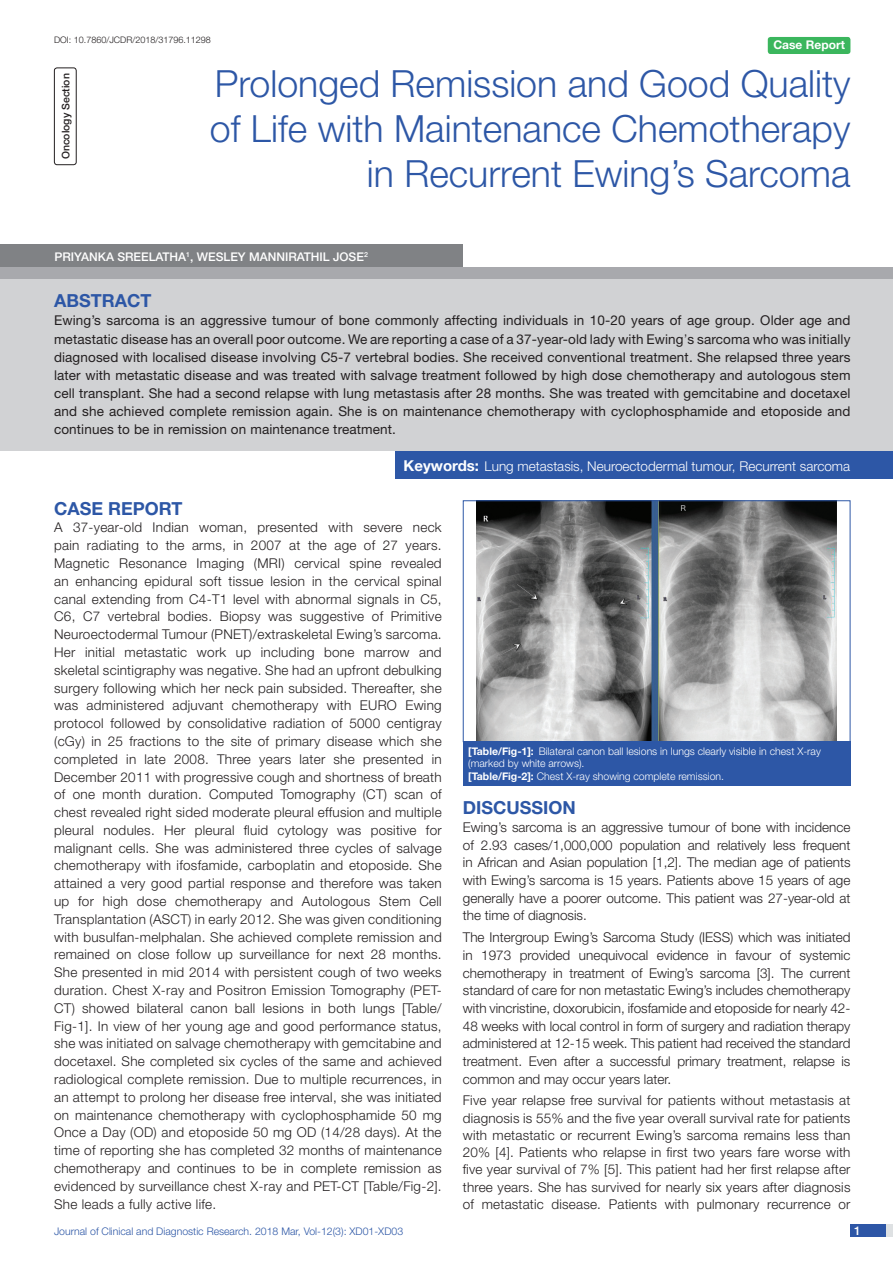
<style>
.page{position:relative;width:893px;height:1263px;background:#fff}
.page>*{position:absolute;margin:0;border:0;box-sizing:border-box;transform-origin:0 0}
.t1{font:300 37.5px/45px "Helvetica Neue";color:#2d57a6;text-align:right}
.Heading{font:700 18px "Helvetica Neue";color:#2d57a6}
.Body_text{font:300 13.5px/17.9px "Helvetica Neue";color:#231f20;text-align:justify}
.Abstract_Text{font:13.5px/18px "Helvetica Neue";letter-spacing:.01em;color:#231f20;text-align:justify}
.Key_words{font:300 13.5px "Helvetica Neue";color:#fff}
.Author{font:500 12px "Helvetica Neue";color:#fff}
.t2{font:700 12px "Helvetica Neue";color:#fff}
.TABLE_FIG{font:300 10.5px/12.6px "Helvetica Neue";color:#fff}
.t3{font:300 10.5px "Helvetica Neue";color:#2d57a6}
.section{font:500 10.5px "Helvetica Neue";color:#231f20}
.DOI{font:300 9px "Helvetica Neue";color:#231f20}
.s1{font-weight:300}
.s2{font-weight:700;font-size:15px}
.s3{font-weight:700}
</style>
<div class="page">
<div style="left:850px;top:1224px;width:43px;height:13px;background:#dee1e3"></div>
<div style="left:850px;top:1224px;width:35px;height:13px;background:#2d56a6"></div>
<div style="left:768px;top:37px;width:82px;height:17px;background:#3bb65d;border-radius:3px"></div>
<div style="left:54px;top:68px;width:23px;height:97px;border:1px solid #231f20;border-radius:3px"></div>
<div style="left:0;top:267px;width:893px;height:12px;background:#a8a9ad"></div>
<div style="left:0;top:279px;width:893px;height:172px;background:#d1d2d4"></div>
<div style="left:395px;top:451px;width:498px;height:28px;background:#2d57a6"></div>
<div style="left:0;top:244px;width:463px;height:23px;background:#808285"></div>
<img style="left:476px;top:502px;width:360px;height:238px">
<div style="left:463px;top:500px;width:387px;height:242px;border:1px solid #2d57a6"></div>
<div style="left:463px;top:741px;width:387px;height:44px;background:#2d57a6"></div>
<p class="DOI" style="left:54px;top:35px;width:158px">DOI: 10.7860/JCDR/2018/31796.11298</p>
<p class="t2" style="left:773px;top:37px;width:73px">Case Report</p>
<p class="section" style="left:59px;top:159px;width:88px;rotate:-90deg">ONCOLOGY SECTION</p>
<p class="t1" style="left:210px;top:60px;width:642px">Prolonged Remission and Good Quality of Life with Maintenance Chemotherapy in Recurrent Ewing’s Sarcoma</p>
<p class="Author" style="left:54px;top:249px;width:315px">PRIYANKA SREELATHA<sup>1</sup>, WESLEY MANNIRATHIL JOSE<sup>2</sup></p>
<p class="Heading" style="left:54px;top:290px;width:99px">ABSTRACT</p>
<p class="Abstract_Text" style="left:54px;top:311px;width:798px">Ewing’s sarcoma is an aggressive tumour of bone commonly affecting individuals in 10-20 years of age group. Older age and metastatic disease has an overall poor outcome. We are reporting a case of a 37-year-old lady with Ewing<span class="s1">’</span>s sarcoma who was initially diagnosed with localised disease involving C5-7 vertebral bodies. She received conventional treatment. She relapsed three years later with metastatic disease and was treated with salvage treatment followed by high dose chemotherapy and autologous stem cell transplant. She had a second relapse with lung metastasis after 28 months. She was treated with gemcitabine and docetaxel and she achieved complete remission again. She is on maintenance chemotherapy with cyclophosphamide and etoposide and continues to be in remission on maintenance treatment.</p>
<p class="Key_words" style="left:404px;top:458px;width:448px"><span class="s2">Keywords:</span> Lung metastasis, Neuroectodermal tumour, Recurrent sarcoma</p>
<p class="Heading" style="left:54px;top:497px;width:130px">CASE REPORT</p>
<p class="Body_text" style="left:54px;top:518px;width:389px">A 37-year-old Indian woman, presented with severe neck pain radiating to the arms, in 2007 at the age of 27 years.<br>Magnetic Resonance Imaging (MRI) cervical spine revealed an enhancing epidural soft tissue lesion in the cervical spinal canal extending from C4-T1 level with abnormal signals in C5, C6, C7 vertebral bodies. Biopsy was suggestive of Primitive Neuroectodermal Tumour (PNET)/extraskeletal Ewing’s sarcoma.<br>Her initial metastatic work up including bone marrow and skeletal scintigraphy was negative. She had an upfront debulking surgery following which her neck pain subsided. Thereafter, she was administered adjuvant chemotherapy with EURO Ewing protocol followed by consolidative radiation of 5000 centigray (cGy) in 25 fractions to the site of primary disease which she completed in late 2008. Three years later she presented in December 2011 with progressive cough and shortness of breath of one month duration. Computed Tomography (CT) scan of chest revealed right sided moderate pleural effusion and multiple pleural nodules. Her pleural fluid cytology was positive for malignant cells. She was administered three cycles of salvage chemotherapy with ifosfamide, carboplatin and etoposide. She attained a very good partial response and therefore was taken up for high dose chemotherapy and Autologous Stem Cell Transplantation (ASCT) in early 2012. She was given conditioning with busulfan-melphalan. She achieved complete remission and remained on close follow up surveillance for next 28 months.<br>She presented in mid 2014 with persistent cough of two weeks duration. Chest X-ray and Positron Emission Tomography (PET-CT) showed bilateral canon ball lesions in both lungs [Table/ Fig-1]. In view of her young age and good performance status, she was initiated on salvage chemotherapy with gemcitabine and docetaxel. She completed six cycles of the same and achieved radiological complete remission. Due to multiple recurrences, in an attempt to prolong her disease free interval, she was initiated on maintenance chemotherapy with cyclophosphamide 50 mg Once a Day (OD) and etoposide 50 mg OD (14/28 days). At the time of reporting she has completed 32 months of maintenance chemotherapy and continues to be in complete remission as evidenced by surveillance chest X-ray and PET-CT [Table/Fig-2].<br>She leads a fully active life.</p>
<p class="TABLE_FIG" style="left:468px;top:744px;width:354px"><span class="s3">[Table/Fig-1]:</span> Bilateral canon ball lesions in lungs clearly visible in chest X-ray (marked by white arrows).</p>
<p class="TABLE_FIG" style="left:468px;top:770px;width:257px"><span class="s3">[Table/Fig-2]:</span> Chest X-ray showing complete remission.</p>
<p class="Heading" style="left:463px;top:796px;width:115px">DISCUSSION</p>
<p class="Body_text" style="left:463px;top:818px;width:389px">Ewing’s sarcoma is an aggressive tumour of bone with incidence of 2.93 cases/1,000,000 population and relatively less frequent in African and Asian population [1,2]. The median age of patients with Ewing’s sarcoma is 15 years. Patients above 15 years of age generally have a poorer outcome. This patient was 27-year-old at the time of diagnosis.</p>
<p class="Body_text" style="left:463px;top:928px;width:389px">The Intergroup Ewing’s Sarcoma Study (IESS) which was initiated in 1973 provided unequivocal evidence in favour of systemic chemotherapy in treatment of Ewing’s sarcoma [3]. The current standard of care for non metastatic Ewing’s includes chemotherapy with vincristine, doxorubicin, ifosfamide and etoposide for nearly 42- 48 weeks with local control in form of surgery and radiation therapy administered at 12-15 week. This patient had received the standard treatment. Even after a successful primary treatment, relapse is common and may occur years later.</p>
<p class="Body_text" style="left:463px;top:1091px;width:389px;line-height:17.2px">Five year relapse free survival for patients without metastasis at diagnosis is 55% and the five year overall survival rate for patients with metastatic or recurrent Ewing’s sarcoma remains less than 20% [4]. Patients who relapse in first two years fare worse with five year survival of 7% [5]. This patient had her first relapse after three years. She has survived for nearly six years after diagnosis of metastatic disease. Patients with pulmonary recurrence or</p>
<p class="t3" style="left:54px;top:1225px;width:351px">Journal of Clinical and Diagnostic Research. 2018 Mar, Vol-12(3): XD01-XD03</p>
<p class="Author" style="left:854px;top:1223px;width:8px">1</p>
</div>
